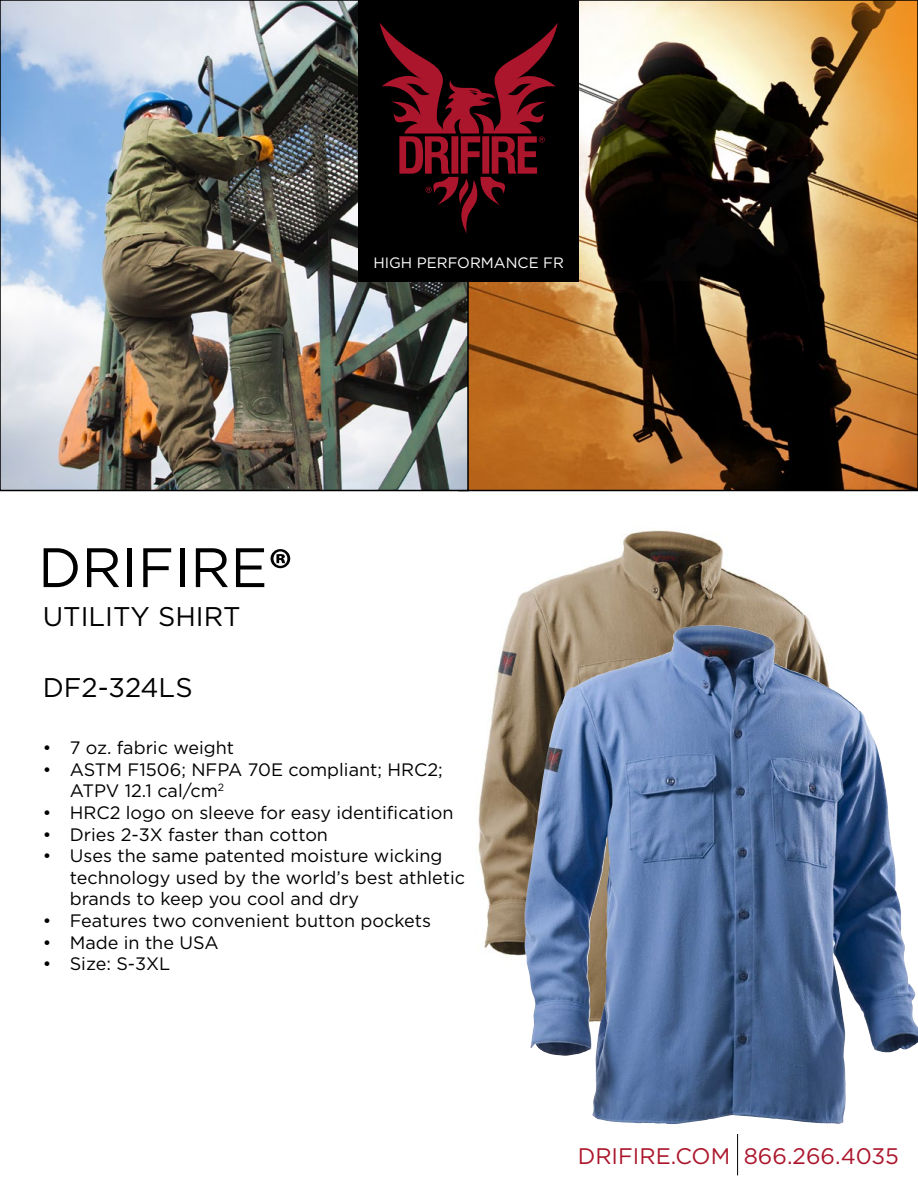
<style>
.page{position:relative;width:918px;height:1188px;background:#fff}
.page>*{position:absolute;margin:0;border:0;box-sizing:border-box;transform-origin:0 0}
.t1{font:55.5px "Gotham";color:#000}
.t2{font:27px "Gotham";color:#000}
.t3{font:22.5px "Gotham";color:#ac162c}
.t4{font:18px/21.6px "Gotham";color:#000}
.t5{font:15px "Gotham";color:#fff}
.s1{font-family:"Myriad Pro";font-weight:700}
</style>
<div class="page">
<img style="left:416px;top:491px;width:502px;height:633px">
<img style="left:469px;top:3px;width:446px;height:485px">
<img style="left:3px;top:3px;width:463px;height:485px">
<div style="left:358px;top:0;width:221px;height:281px;background:#000"></div>
<svg style="left:380px;top:23px;width:178px;height:211px"></svg>
<hr style="left:737px;top:1134px;width:1px;height:41px;background:#000">
<img style="left:524px;top:627px;width:161px;height:429px">
<p class="t5" style="left:373px;top:253px;width:192px">HIGH PERFORMANCE FR</p>
<h1 class="t1" style="left:38px;top:532px;width:257px">DRIFIRE<span class="s1">®</span></h1>
<h2 class="t2" style="left:43px;top:599px;width:199px">UTILITY SHIRT</h2>
<h2 class="t2" style="left:43px;top:670px;width:151px">DF2-324LS</h2>
<p class="t4" style="left:43px;top:737px;width:193px">• 7 oz. fabric weight</p>
<p class="t4" style="left:70px;top:758px;width:375px;text-indent:-27px">• ASTM F1506; NFPA 70E compliant; HRC2;<br>ATPV 12.1 cal/cm<sup>2</sup></p>
<p class="t4" style="left:43px;top:801px;width:412px">• HRC2 logo on sleeve for easy identification</p>
<p class="t4" style="left:43px;top:823px;width:287px">• Dries 2-3X faster than cotton</p>
<p class="t4" style="left:70px;top:845px;width:397px;text-indent:-27px">• Uses the same patented moisture wicking technology used by the world’s best athletic brands to keep you cool and dry</p>
<p class="t4" style="left:43px;top:909px;width:390px">• Features two convenient button pockets</p>
<p class="t4" style="left:43px;top:931px;width:177px">• Made in the USA</p>
<p class="t4" style="left:43px;top:953px;width:129px">• Size: S-3XL</p>
<p class="t3" style="left:578px;top:1141px;width:323px">DRIFIRE.COM 866.266.4035</p>
</div>
